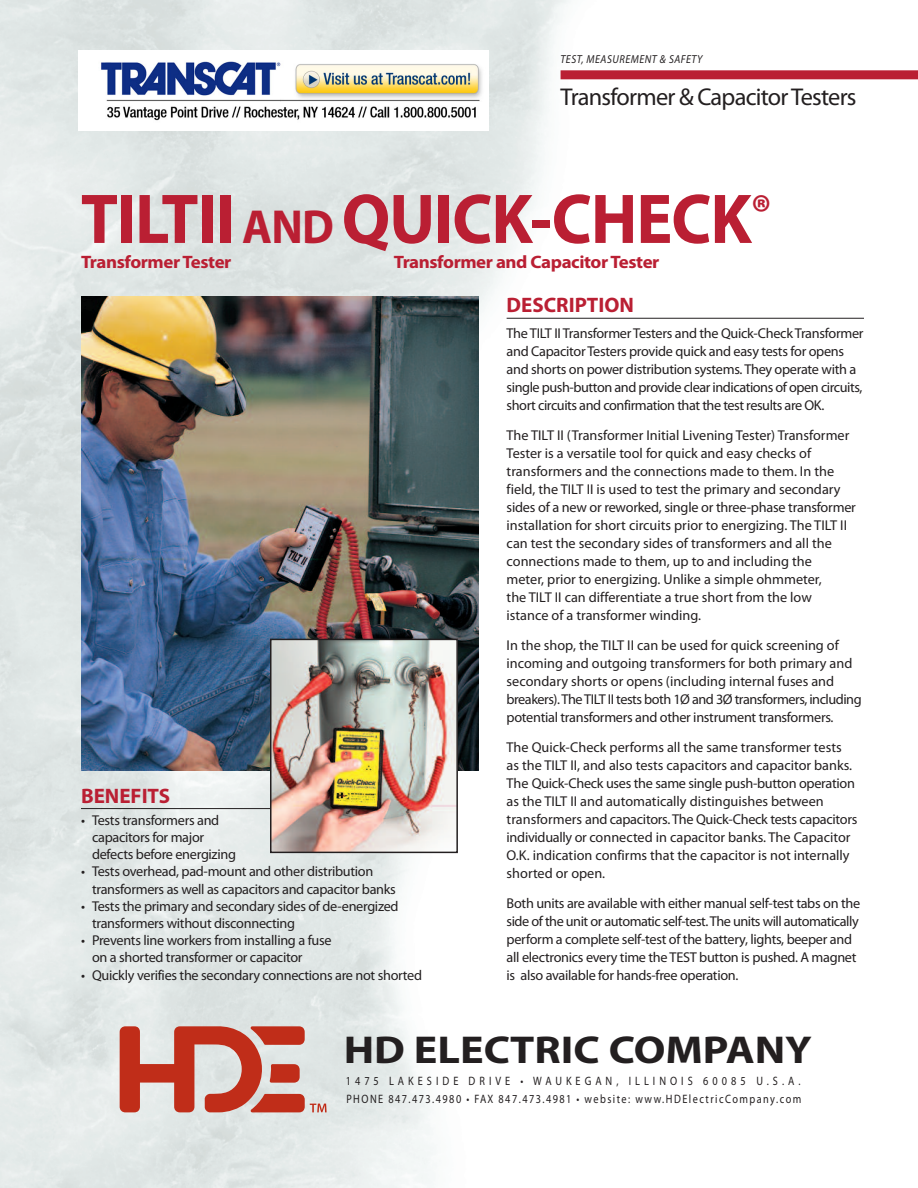
<style>
.page{position:relative;width:918px;height:1188px;background:#fff}
.page>*{position:absolute;margin:0;border:0;box-sizing:border-box;transform-origin:0 0}
.t1{font:700 71.1px "Myriad Pro";letter-spacing:-.015em;color:#ba1f33;scale:.95 1}
.t2{font:700 39px "Myriad";color:#231f20;scale:1.14 1}
.t3{font:24.3px "Myriad Pro";letter-spacing:-.03em;color:#231f20}
.t4{font:700 21px "Myriad Pro";color:#ba1f33}
.t5{font:700 18px "Myriad Pro";letter-spacing:-.02em;color:#ba1f33;scale:1.05 1}
.t6{font:14.25px/18px "Myriad Pro";letter-spacing:-.02em;color:#231f20}
.t7{font:14.25px/18px "Myriad Pro";color:#231f20}
.t8{font:12.15px/18px "Myriad Pro";letter-spacing:.14em;color:#231f20;scale:.84 1}
.t9{font:italic 11.55px "Myriad Pro";letter-spacing:.05em;color:#231f20;scale:.9 1}
.s1{font-size:48px}
</style>
<div class="page">
<img style="left:0;top:0;width:794px;height:1188px">
<hr style="left:507px;top:318px;width:357px;height:1px;background:#231f20">
<div style="left:561px;top:70px;width:357px;height:9px;background:#ba1f33"></div>
<img style="left:81px;top:297px;width:397px;height:474px">
<hr style="left:81px;top:808px;width:353px;height:1px;background:#231f20">
<img style="left:273px;top:642px;width:182px;height:208px">
<div style="left:270px;top:639px;width:188px;height:214px;border:2px solid #231f20"></div>
<svg style="left:120px;top:1026px;width:207px;height:86px;background:#cf887d"></svg>
<img style="left:78px;top:51px;width:411px;height:80px">
<p class="t9" style="left:561px;top:54px;width:159px">TEST, MEASUREMENT &amp; SAFETY</p>
<h3 class="t3" style="left:561px;top:88px;width:298px">Transformer &amp; Capacitor Testers</h3>
<h1 class="t1" style="left:81px;top:192px;width:729px">TILTII <span class="s1">AND</span> QUICK-CHECK<sup>®</sup></h1>
<p class="t5" style="left:81px;top:256px;width:145px">Transformer Tester</p>
<p class="t5" style="left:394px;top:256px;width:255px">Transformer and Capacitor Tester</p>
<h3 class="t4" style="left:81px;top:788px;width:91px">BENEFITS</h3>
<p class="t6" style="left:92px;top:812px;width:146px;line-height:17.2px;text-indent:-11px">• Tests transformers and capacitors for major defects before energizing</p>
<p class="t6" style="left:92px;top:864px;width:305px;line-height:17.2px;text-indent:-11px">• Tests overhead, pad-mount and other distribution transformers as well as capacitors and capacitor banks</p>
<p class="t6" style="left:92px;top:898px;width:308px;line-height:17.2px;text-indent:-11px">• Tests the primary and secondary sides of de-energized transformers without disconnecting</p>
<p class="t6" style="left:92px;top:933px;width:241px;line-height:17.2px;text-indent:-11px">• prevents line workers from installing a fuse on a shorted transformer or capacitor</p>
<p class="t6" style="left:81px;top:967px;width:343px">• Quickly verifies the secondary connections are not shorted</p>
<h3 class="t4" style="left:507px;top:298px;width:129px">DESCRIPTION</h3>
<p class="t6" style="left:507px;top:325px;width:358px">The TiLT ii Transformer Testers and the Quick-Check Transformer and Capacitor Testers provide quick and easy tests for opens and shorts on power distribution systems. They operate with a single push-button and provide clear indications of open circuits, short circuits and confirmation that the test results are ok.</p>
<p class="t7" style="left:507px;top:427px;width:351px">The TiLT ii (Transformer initial Livening Tester) Transformer Tester is a versatile tool for quick and easy checks of transformers and the connections made to them. in the field, the TiLT ii is used to test the primary and secondary sides of a new or reworked, single or three-phase transformer installation for short circuits prior to energizing. The TiLT ii can test the secondary sides of transformers and all the connections made to them, up to and including the<br>meter, prior to energizing. unlike a simple ohmmeter,<br>the TiLT ii can differentiate a true short from the low istance of a transformer winding.</p>
<p class="t6" style="left:507px;top:637px;width:357px">in the shop, the TiLT ii can be used for quick screening of incoming and outgoing transformers for both primary and secondary shorts or opens (including internal fuses and breakers). The TiLT ii tests both 1Ø and 3Ø transformers, including potential transformers and other instrument transformers.</p>
<p class="t7" style="left:507px;top:739px;width:352px">The Quick-Check performs all the same transformer tests as the TiLT ii, and also tests capacitors and capacitor banks.<br>The Quick-Check uses the same single push-button operation as the TiLT ii and automatically distinguishes between transformers and capacitors. The Quick-Check tests capacitors individually or connected in capacitor banks. The Capacitor o.k. indication confirms that the capacitor is not internally shorted or open.</p>
<p class="t6" style="left:507px;top:895px;width:355px">Both units are available with either manual self-test tabs on the side of the unit or automatic self-test. The units will automatically perform a complete self-test of the battery, lights, beeper and all electronics every time the TesT button is pushed. a magnet is also available for hands-free operation.</p>
<h2 class="t2" style="left:344px;top:1036px;width:412px">HD ELECTRIC COMPANY</h2>
<p class="t8" style="left:346px;top:1073px;width:544px">1475 Lakeside drive • Waukegan, iLLinois 60085 u.s.a. phone 847.473.4980 • fax 847.473.4981 • website: www.hdelectricCompany.com</p>
</div>
